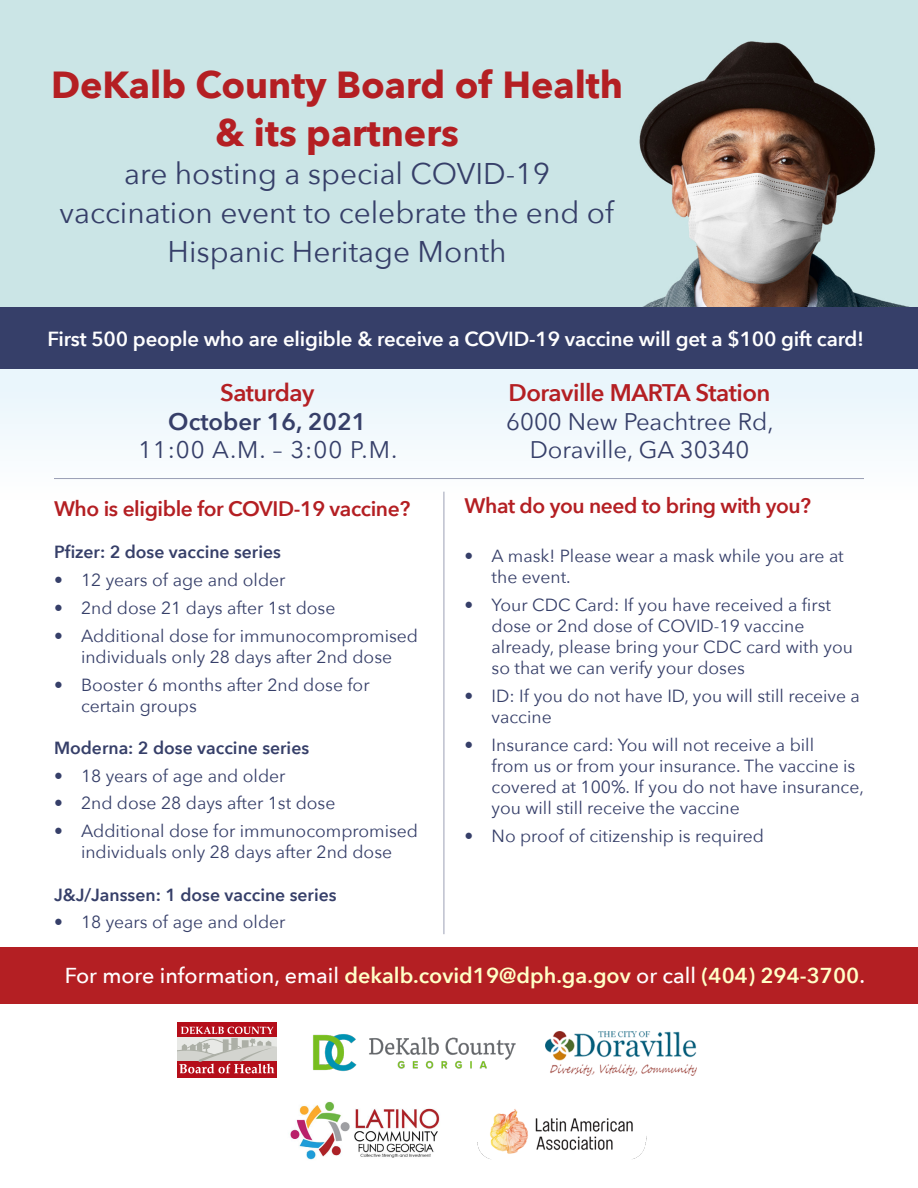
<style>
.page{position:relative;width:918px;height:1188px;background:#fff}
.page>*{position:absolute;margin:0;border:0;box-sizing:border-box;transform-origin:0 0}
.t1{font:700 37.65px/48px "Avenir Next";color:#b41f23;text-align:center}
.t2{font:29.85px/38.7px "Avenir Next";color:#363f69;text-align:center}
.t3{font:24px/28.8px "Avenir Next";color:#363f69;text-align:center}
.t4{font:600 24px/28.8px "Avenir Next";color:#363f69;text-align:center}
.t5{font:600 21.6px "Avenir Next";color:#ffffc7}
.t6{font:600 21px "Avenir Next";letter-spacing:-.02em;color:#b41f23}
.t7{font:600 20.4px "Avenir Next";letter-spacing:-.01em;color:#fff}
.t8{font:17.55px/21px "Avenir Next";color:#363f69}
.t9{font:600 17.55px "Avenir Next";color:#363f69}
.s1{color:#b41f23}
.s2{font-weight:600;color:#b41f23}
.s3{font-weight:500;color:#fff}
</style>
<div class="page">
<div style="left:0;top:366px;width:918px;height:134px;background:#f2f9fd"></div>
<div style="left:0;top:0;width:918px;height:369px;background:#cbe5e6"></div>
<img style="left:499px;top:41px;width:419px;height:267px">
<div style="left:0;top:308px;width:918px;height:61px;background:#363f69"></div>
<div style="left:0;top:947px;width:918px;height:56px;background:#b41f23"></div>
<svg style="left:177px;top:1022px;width:100px;height:5px"></svg>
<svg style="left:177px;top:1073px;width:100px;height:4px"></svg>
<svg style="left:177px;top:1027px;width:100px;height:46px"></svg>
<hr style="left:444px;top:492px;width:1px;height:442px;background:#363f69">
<hr style="left:54px;top:478px;width:810px;height:1px;background:#363f69">
<img style="left:313px;top:1034px;width:203px;height:38px">
<img style="left:546px;top:1031px;width:150px;height:45px">
<img style="left:290px;top:1102px;width:150px;height:58px">
<img style="left:478px;top:1109px;width:168px;height:50px">
<p class="t1" style="left:51px;top:60px;width:574px">DeKalb County Board of Health &amp; its partners</p>
<p class="t2" style="left:60px;top:153px;width:556px">are hosting a special COVID-19 vaccination event to celebrate the end of<br>Hispanic Heritage Month</p>
<p class="t7" style="left:47px;top:322px;width:818px">First 500 people who are eligible &amp; receive a COVID-19 vaccine will get a $100 gift card!</p>
<p class="t4" style="left:168px;top:377px;width:199px"><span class="s1">Saturday<br></span>October 16, 2021</p>
<p class="t3" style="left:138px;top:435px;width:261px">11:00 A.M. – 3:00 P.M.</p>
<p class="t3" style="left:506px;top:377px;width:269px"><span class="s2">Doraville MARTA Station<br></span>6000 New Peachtree Rd,<br>Doraville, GA 30340</p>
<p class="t6" style="left:54px;top:490px;width:358px">Who is eligible for COVID-19 vaccine?</p>
<p class="t9" style="left:54px;top:537px;width:228px">Pfizer: 2 dose vaccine series</p>
<p class="t8" style="left:54px;top:569px;width:233px">• 12 years of age and older</p>
<p class="t8" style="left:54px;top:597px;width:283px">• 2nd dose 21 days after 1st dose</p>
<p class="t8" style="left:54px;top:624px;width:366px;text-align:center">• Additional dose for immunocompromised individuals only 28 days after 2nd dose</p>
<p class="t8" style="left:81px;top:673px;width:290px;text-indent:-27px">• Booster 6 months after 2nd dose for certain groups</p>
<p class="t9" style="left:54px;top:733px;width:257px">Moderna: 2 dose vaccine series</p>
<p class="t8" style="left:54px;top:764px;width:233px">• 18 years of age and older</p>
<p class="t8" style="left:54px;top:792px;width:283px">• 2nd dose 28 days after 1st dose</p>
<p class="t8" style="left:54px;top:820px;width:366px;text-align:center">• Additional dose for immunocompromised individuals only 28 days after 2nd dose</p>
<p class="t9" style="left:54px;top:879px;width:284px">J&amp;J/Janssen: 1 dose vaccine series</p>
<p class="t8" style="left:54px;top:911px;width:233px">• 18 years of age and older</p>
<p class="t6" style="left:465px;top:487px;width:348px">What do you need to bring with you?</p>
<p class="t8" style="left:492px;top:545px;width:354px;text-indent:-27px">• A mask! Please wear a mask while you are at the event.</p>
<p class="t8" style="left:492px;top:594px;width:363px;text-indent:-27px">• Your CDC Card: If you have received a first dose or 2nd dose of COVID-19 vaccine already, please bring your CDC card with you so that we can verify your doses</p>
<p class="t8" style="left:492px;top:685px;width:370px;text-indent:-27px">• ID: If you do not have ID, you will still receive a vaccine</p>
<p class="t8" style="left:492px;top:734px;width:374px;text-indent:-27px">• Insurance card: You will not receive a bill<br>from us or from your insurance. The vaccine is covered at 100%. If you do not have insurance, you will still receive the vaccine</p>
<p class="t8" style="left:465px;top:825px;width:301px">• No proof of citizenship is required</p>
<p class="t5" style="left:65px;top:957px;width:802px"><span class="s3">For more information, email</span> dekalb.covid19@dph.ga.gov <span class="s3">or call</span> (404) 294-3700<span class="s3">.</span></p>
</div>
